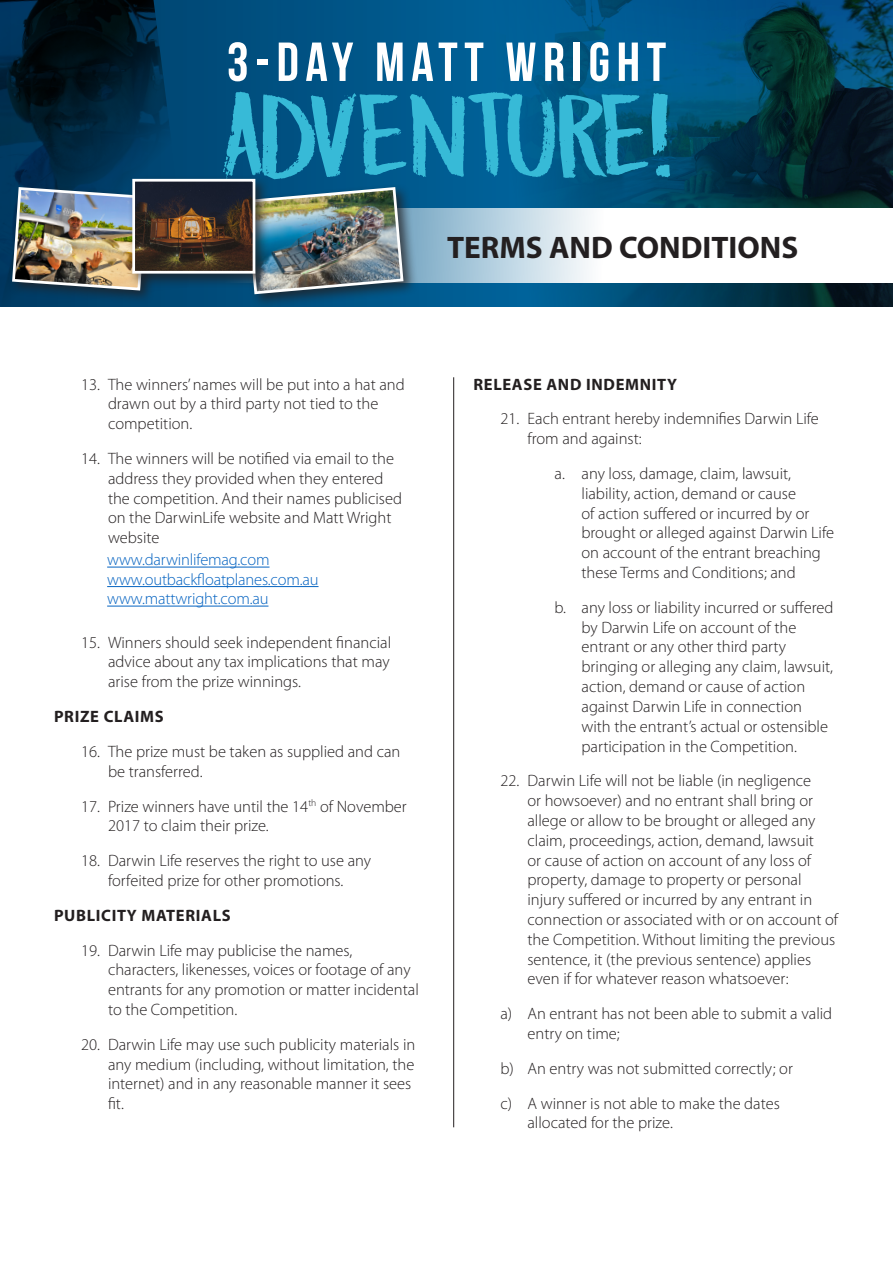
<style>
.page{position:relative;width:893px;height:1263px;background:#fff}
.page>*{position:absolute;margin:0;border:0;box-sizing:border-box;transform-origin:0 0}
.t1{font:120.15px "DK Midnight Chalker";letter-spacing:-.05em;color:#37bad7;scale:1.37 1}
.t2{font:54.9px "Bebas Neue";letter-spacing:.12em;color:#fff}
.Normal__Web{font:700 31.2px "Myriad Pro";color:#231f20}
.t3{font:300 16.5px/19.8px "Myriad Pro";color:#231f20}
.Normal__Web-2{font:300 16.5px "Myriad Pro";letter-spacing:-.01em;color:#0563c1}
.Normal__Web-3{font:700 16.5px "Myriad Pro";letter-spacing:.04em;color:#231f20}
</style>
<div class="page">
<div style="left:0;top:0;width:893px;height:306px;background:#004f7e"></div>
<img style="left:337px;top:0;width:556px;height:306px">
<svg style="left:418px;top:208px;width:475px;height:75px;background:#e6eff4"></svg>
<img style="left:0;top:0;width:171px;height:306px">
<div style="left:8px;top:183px;width:153px;height:122px;background:#231f20;opacity:.75"></div>
<img style="left:11px;top:186px;width:137px;height:106px">
<div style="left:242px;top:183px;width:176px;height:123px;background:#231f20;opacity:.75"></div>
<img style="left:245px;top:186px;width:160px;height:110px">
<div style="left:128px;top:174px;width:142px;height:114px;background:#231f20;opacity:.75"></div>
<img style="left:136px;top:183px;width:115px;height:87px">
<div style="left:132px;top:179px;width:123px;height:95px;border:3px solid #fff"></div>
<hr style="left:453px;top:377px;width:1px;height:750px;background:#231f20">
<hr style="left:107px;top:567px;width:162px;height:1px;background:#0563c1">
<hr style="left:107px;top:586px;width:212px;height:1px;background:#0563c1">
<hr style="left:107px;top:606px;width:161px;height:1px;background:#0563c1">
<p class="t2" style="left:227px;top:32px;width:441px">3-DAY MATT WRIGHT</p>
<p class="t1" style="left:218px;top:68px;width:335px">ADVENTURE!</p>
<p class="Normal__Web" style="left:447px;top:227px;width:353px">TERMS AND CONDITIONS</p>
<p class="t3" style="left:108px;top:374px;width:298px;text-indent:-27px">13. The winners’ names will be put into a hat and drawn out by a third party not tied to the competition.</p>
<p class="t3" style="left:108px;top:448px;width:295px;text-indent:-27px">14. The winners will be notified via email to the address they provided when they entered the competition. And their names publicised on the DarwinLife website and Matt Wright website</p>
<p class="Normal__Web-2" style="left:107px;top:550px;width:164px">www.darwinlifemag.com</p>
<p class="Normal__Web-2" style="left:107px;top:569px;width:213px">www.outbackfloatplanes.com.au</p>
<p class="Normal__Web-2" style="left:107px;top:589px;width:163px">www.mattwright.com.au</p>
<p class="t3" style="left:108px;top:632px;width:285px;text-align:justify;text-indent:-27px">15. Winners should seek independent financial advice about any tax implications that may arise from the prize winnings.</p>
<p class="Normal__Web-3" style="left:54px;top:706px;width:111px">PRIZE CLAIMS</p>
<p class="t3" style="left:108px;top:741px;width:294px;text-indent:-27px">16. The prize must be taken as supplied and can be transferred.</p>
<p class="t3" style="left:108px;top:796px;width:300px;text-indent:-27px">17. Prize winners have until the 14<sup>th</sup> of November<br>2017 to claim their prize.</p>
<p class="t3" style="left:81px;top:850px;width:292px;text-align:center">18. Darwin Life reserves the right to use any forfeited prize for other promotions.</p>
<p class="Normal__Web-3" style="left:54px;top:904px;width:178px">PUBLICITY MATERIALS</p>
<p class="t3" style="left:108px;top:940px;width:312px;text-indent:-27px">19. Darwin Life may publicise the names, characters, likenesses, voices or footage of any entrants for any promotion or matter incidental to the Competition.</p>
<p class="t3" style="left:108px;top:1034px;width:309px;text-indent:-27px">20. Darwin Life may use such publicity materials in any medium (including, without limitation, the internet) and in any reasonable manner it sees fit.</p>
<p class="Normal__Web-3" style="left:473px;top:373px;width:205px">RELEASE AND INDEMNITY</p>
<p class="t3" style="left:527px;top:409px;width:293px;text-indent:-27px">21. Each entrant hereby indemnifies Darwin Life from and against:</p>
<p class="t3" style="left:581px;top:463px;width:254px;text-indent:-27px">a. any loss, damage, claim, lawsuit, liability, action, demand or cause<br>of action suffered or incurred by or brought or alleged against Darwin Life on account of the entrant breaching these Terms and Conditions; and</p>
<p class="t3" style="left:581px;top:597px;width:253px;text-indent:-27px">b. any loss or liability incurred or suffered by Darwin Life on account of the entrant or any other third party bringing or alleging any claim, lawsuit, action, demand or cause of action against Darwin Life in connection with the entrant’s actual or ostensible participation in the Competition.</p>
<p class="t3" style="left:527px;top:771px;width:312px;text-indent:-27px">22. Darwin Life will not be liable (in negligence<br>or howsoever) and no entrant shall bring or allege or allow to be brought or alleged any claim, proceedings, action, demand, lawsuit<br>or cause of action on account of any loss of property, damage to property or personal injury suffered or incurred by any entrant in connection or associated with or on account of the Competition. Without limiting the previous sentence, it (the previous sentence) applies even if for whatever reason whatsoever:</p>
<p class="t3" style="left:527px;top:1003px;width:306px;text-indent:-27px">a) An entrant has not been able to submit a valid entry on time;</p>
<p class="t3" style="left:500px;top:1058px;width:294px">b) An entry was not submitted correctly; or</p>
<p class="t3" style="left:527px;top:1093px;width:254px;text-indent:-27px">c) A winner is not able to make the dates allocated for the prize.</p>
</div>
